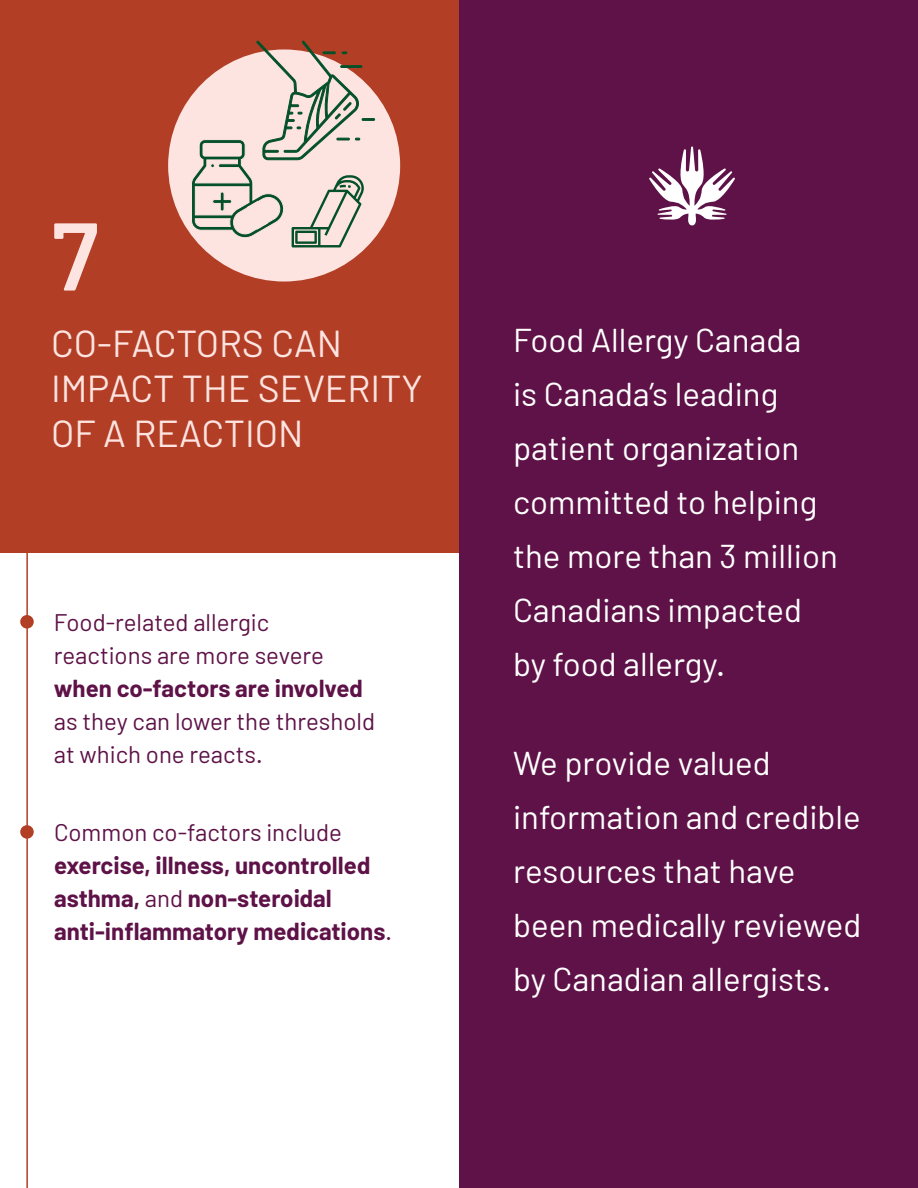
<style>
.page{position:relative;width:918px;height:1188px;background:#fff}
.page>*{position:absolute;margin:0;border:0;box-sizing:border-box;transform-origin:0 0}
.t1{font:600 96px "Barlow";color:#fde4e1}
.t2{font:37.5px/45px "Barlow";color:#fde4e1}
.t3{font:33px/54px "Barlow";color:#fff}
.t4{font:24px/33px "Barlow";color:#5e1247}
.t5{font:700 24px/33px "Barlow";color:#5e1247}
.s1{font-weight:400}
</style>
<div class="page">
<div style="left:0;top:0;width:479px;height:553px;background:#b23e25"></div>
<div style="left:459px;top:0;width:459px;height:1188px;background:#5e1247"></div>
<div style="left:168px;top:49px;width:232px;height:233px;background:#fde4e1;border-radius:50%"></div>
<svg style="left:191px;top:40px;width:184px;height:207px"></svg>
<svg style="left:649px;top:147px;width:86px;height:78px"></svg>
<hr style="left:26px;top:553px;width:2px;height:635px;background:#b23e25">
<div style="left:20px;top:615px;width:14px;height:14px;background:#b23e25;border-radius:50%"></div>
<div style="left:20px;top:825px;width:14px;height:14px;background:#b23e25;border-radius:50%"></div>
<h1 class="t1" style="left:52px;top:196px;width:48px">7</h1>
<p class="t2" style="left:51px;top:320px;width:373px">CO-FACTORS CAN<br>IMPACT THE SEVERITY<br>OF A REACTION</p>
<p class="t4" style="left:54px;top:605px;width:272px">Food-related allergic reactions are more severe</p>
<p class="t5" style="left:54px;top:671px;width:310px">when co-factors are involved</p>
<p class="t4" style="left:54px;top:704px;width:323px">as they can lower the threshold at which one reacts.</p>
<p class="t4" style="left:54px;top:815px;width:289px">Common co-factors include</p>
<p class="t5" style="left:54px;top:848px;width:340px">exercise, illness, uncontrolled asthma, <span class="s1">and</span> non-steroidal anti-inflammatory medications<span class="s1">.</span></p>
<p class="t3" style="left:513px;top:313px;width:326px">Food Allergy Canada<br>is Canada’s leading patient organization committed to helping the more than 3 million<br>Canadians impacted by food allergy.</p>
<p class="t3" style="left:513px;top:736px;width:350px">We provide valued information and credible resources that have been medically reviewed by Canadian allergists.</p>
</div>
